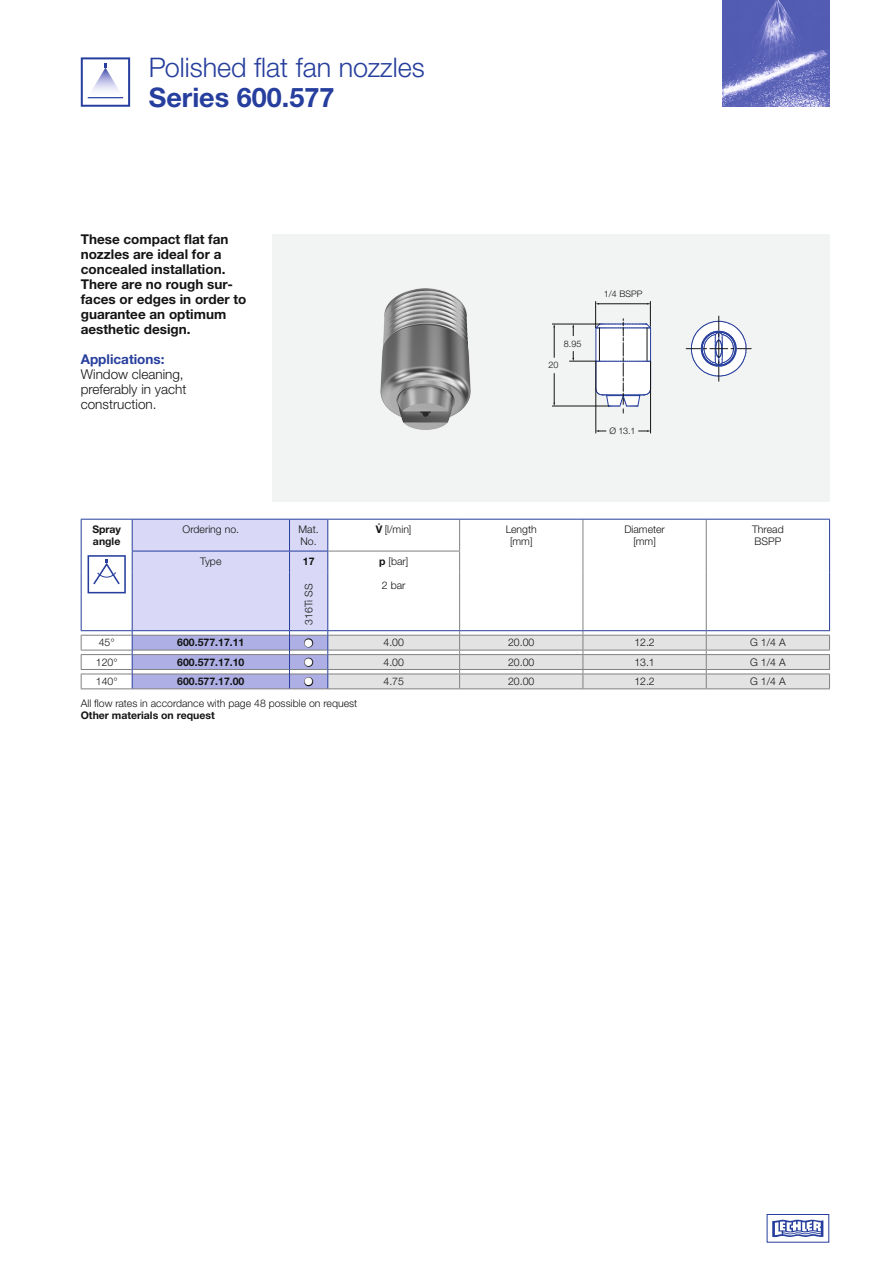
<style>
.page{position:relative;width:893px;height:1263px;background:#fff}
.page>*{position:absolute;margin:0;border:0;box-sizing:border-box;transform-origin:0 0}
.t1{font:300 27px "Helvetica Neue LTW1 G";color:#263e9d}
.t2{font:700 27px "Helvetica Neue LTW1 G";color:#263e9d}
.t3{font:700 13.5px/15px "Helvetica Neue LTW1 G";color:#131413}
.t4{font:300 13.5px/15px "Helvetica Neue LTW1 G";color:#131413}
.t5{font:700 13.5px "Helvetica Neue LTW1 G";color:#263e9d}
.t6{font:300 10.5px/12px "Helvetica Neue LTW1 G";color:#131413}
.t7{font:700 10.5px/12px "Helvetica Neue LTW1 G";color:#131413}
.t8{font:300 9px "Helvetica Neue LTW1 G";color:#111212}
.s1{font-weight:700}
</style>
<div class="page">
<div style="left:272px;top:234px;width:557px;height:268px;background:#f2f3f3"></div>
<div style="left:767px;top:1214px;width:62px;height:28px;border:1px solid #263e9d"></div>
<svg style="left:772px;top:1219px;width:51px;height:18px"></svg>
<hr style="left:552px;top:406px;width:57px;height:1px;background:#131413">
<hr style="left:554px;top:373px;width:1px;height:30px;background:#131413">
<hr style="left:554px;top:327px;width:1px;height:31px;background:#131413">
<hr style="left:596px;top:361px;width:1px;height:72px;background:#131413">
<hr style="left:650px;top:361px;width:1px;height:72px;background:#131413">
<svg style="left:638px;top:430px;width:13px;height:2px"></svg>
<svg style="left:596px;top:430px;width:10px;height:2px"></svg>
<svg style="left:569px;top:301px;width:83px;height:112px"></svg>
<hr style="left:552px;top:324px;width:48px;height:1px;background:#131413">
<svg style="left:686px;top:316px;width:65px;height:65px"></svg>
<svg style="left:81px;top:57px;width:49px;height:50px"></svg>
<hr style="left:88px;top:97px;width:35px;height:1px;background:#263e9d">
<img style="left:722px;top:0;width:107px;height:107px">
<img style="left:380px;top:288px;width:91px;height:142px">
<hr style="left:81px;top:635px;width:51px;height:1px;background:#818181">
<hr style="left:81px;top:650px;width:51px;height:1px;background:#818181">
<hr style="left:81px;top:654px;width:51px;height:1px;background:#818181">
<hr style="left:81px;top:669px;width:51px;height:1px;background:#818181">
<hr style="left:81px;top:674px;width:51px;height:1px;background:#818181">
<svg style="left:81px;top:636px;width:1px;height:52px"></svg>
<hr style="left:81px;top:688px;width:51px;height:1px;background:#818181">
<hr style="left:81px;top:519px;width:51px;height:1px;background:#263e9d">
<hr style="left:81px;top:519px;width:1px;height:32px;background:#263e9d">
<svg style="left:81px;top:551px;width:1px;height:21px"></svg>
<hr style="left:81px;top:572px;width:1px;height:58px;background:#263e9d">
<hr style="left:81px;top:630px;width:51px;height:1px;background:#263e9d">
<svg style="left:88px;top:555px;width:38px;height:38px"></svg>
<svg style="left:132px;top:519px;width:698px;height:170px"></svg>
<h1 class="t1" style="left:149px;top:51px;width:277px">Polished flat fan nozzles</h1>
<h1 class="t2" style="left:149px;top:80px;width:187px">Series 600.577</h1>
<p class="t3" style="left:81px;top:231px;width:167px">These compact flat fan nozzles are ideal for a concealed installation.<br>There are no rough sur&shy;faces or edges in order to guarantee an optimum aesthetic design.</p>
<p class="t5" style="left:81px;top:350px;width:85px">Applications:</p>
<p class="t4" style="left:81px;top:366px;width:107px">Window cleaning, preferably in yacht construction.</p>
<p class="t8" style="left:564px;top:338px;width:19px">8.95</p>
<p class="t8" style="left:548px;top:359px;width:12px">20</p>
<p class="t8" style="left:604px;top:289px;width:40px">1/4 BSPP</p>
<p class="t8" style="left:609px;top:425px;width:28px">Ø 13.1</p>
<p class="t7" style="left:92px;top:523px;width:30px">Spray angle</p>
<p class="t6" style="left:183px;top:523px;width:58px">Ordering no.</p>
<p class="t6" style="left:299px;top:523px;width:22px">Mat.<br>No.</p>
<p class="t6" style="left:376px;top:523px;width:37px"><span class="s1">V˙</span> [l/min]</p>
<p class="t6" style="left:506px;top:523px;width:33px;text-align:center">Length [mm]</p>
<p class="t6" style="left:624px;top:523px;width:42px;text-align:center">Diameter [mm]</p>
<p class="t6" style="left:752px;top:523px;width:33px">Thread<br>BSPP</p>
<p class="t6" style="left:200px;top:555px;width:23px">Type</p>
<p class="t7" style="left:303px;top:555px;width:13px">17</p>
<p class="t6" style="left:379px;top:555px;width:31px"><span class="s1">p</span> [bar]</p>
<p class="t6" style="left:382px;top:579px;width:25px">2 bar</p>
<p class="t6" style="left:303px;top:625px;width:43px;rotate:-90deg">316Ti SS</p>
<p class="t6" style="left:99px;top:637px;width:17px">45°</p>
<p class="t7" style="left:177px;top:637px;width:69px">600.577.17.11</p>
<p class="t6" style="left:383px;top:637px;width:22px">4.00</p>
<p class="t6" style="left:508px;top:637px;width:28px">20.00</p>
<p class="t6" style="left:634px;top:637px;width:22px">12.2</p>
<p class="t6" style="left:750px;top:637px;width:37px">G 1/4 A</p>
<p class="t6" style="left:96px;top:656px;width:23px">120°</p>
<p class="t7" style="left:177px;top:656px;width:69px">600.577.17.10</p>
<p class="t6" style="left:383px;top:656px;width:22px">4.00</p>
<p class="t6" style="left:508px;top:656px;width:28px">20.00</p>
<p class="t6" style="left:634px;top:656px;width:22px">13.1</p>
<p class="t6" style="left:750px;top:656px;width:37px">G 1/4 A</p>
<p class="t6" style="left:96px;top:675px;width:23px">140°</p>
<p class="t7" style="left:177px;top:675px;width:69px">600.577.17.00</p>
<p class="t6" style="left:383px;top:675px;width:22px">4.75</p>
<p class="t6" style="left:508px;top:675px;width:28px">20.00</p>
<p class="t6" style="left:634px;top:675px;width:22px">12.2</p>
<p class="t6" style="left:750px;top:675px;width:37px">G 1/4 A</p>
<p class="t6" style="left:81px;top:697px;width:278px">All flow rates in accordance with page 48 possible on request</p>
<p class="t7" style="left:81px;top:709px;width:136px">Other materials on request</p>
</div>
